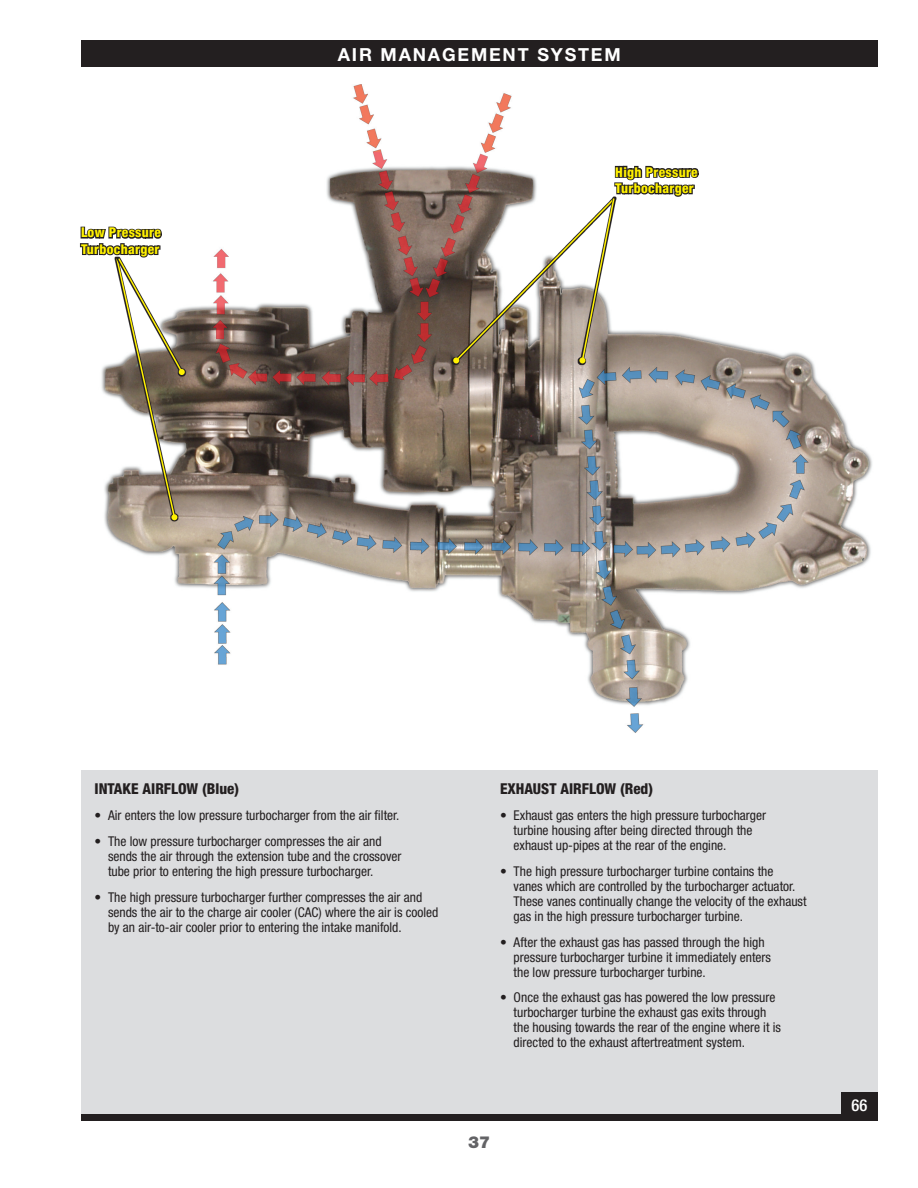
<style>
.page{position:relative;width:918px;height:1188px;background:#fff}
.page>*{position:absolute;margin:0;border:0;box-sizing:border-box;transform-origin:0 0}
.t1{font:700 18px "Helvetica Neue";letter-spacing:.1em;color:#fff}
.t2{font:900 16.5px "Helvetica Neue";color:#636366}
.t3{font:500 condensed 16.5px "Helvetica Neue";color:#fff}
.bullets_reg{font:800 condensed 15px "Helvetica Neue";color:#231f20}
.bullets_reg-2{font:condensed 13.5px/15px "Helvetica Neue";color:#231f20}
.t4{font:800 condensed 13.5px/16.5px "Helvetica Neue";letter-spacing:.025em;color:#fff101}
</style>
<div class="page">
<div style="left:81px;top:770px;width:797px;height:347px;background:#dcdddf"></div>
<div style="left:81px;top:40px;width:797px;height:28px;background:#231f20"></div>
<div style="left:81px;top:1114px;width:797px;height:6px;background:#231f20"></div>
<div style="left:841px;top:1093px;width:37px;height:23px;background:#231f20"></div>
<img style="left:104px;top:84px;width:768px;height:649px">
<svg style="left:451px;top:195px;width:167px;height:171px"></svg>
<svg style="left:453px;top:162px;width:247px;height:201px"></svg>
<svg style="left:185px;top:256px;width:3px;height:122px"></svg>
<svg style="left:79px;top:201px;width:106px;height:319px"></svg>
<p class="t4" style="left:81px;top:224px;width:81px">Low Pressure</p>
<p class="t4" style="left:81px;top:241px;width:80px">Turbocharger</p>
<p class="t1" style="left:338px;top:43px;width:13px">AIR</p>
<p class="t1" style="left:381px;top:43px;width:239px">MANAGEMENT SYSTEM</p>
<p class="t4" style="left:615px;top:163px;width:84px">High Pressure<br>Turbocharger</p>
<p class="bullets_reg" style="left:94px;top:780px;width:146px">INTAKE AIRFLOW (Blue)</p>
<p class="bullets_reg-2" style="left:94px;top:808px;width:306px">• Air enters the low pressure turbocharger from the air filter.</p>
<p class="bullets_reg-2" style="left:108px;top:834px;width:295px;text-indent:-14px">• The low pressure turbocharger compresses the air and sends the air through the extension tube and the crossover tube prior to entering the high pressure turbocharger.</p>
<p class="bullets_reg-2" style="left:108px;top:889px;width:332px;text-indent:-14px">• The high pressure turbocharger further compresses the air and sends the air to the charge air cooler (CAC) where the air is cooled by an air-to-air cooler prior to entering the intake manifold.</p>
<p class="bullets_reg" style="left:500px;top:780px;width:154px">EXHAUST AIRFLOW (Red)</p>
<p class="bullets_reg-2" style="left:514px;top:808px;width:254px;text-indent:-14px">• Exhaust gas enters the high pressure turbocharger turbine housing after being directed through the exhaust up-pipes at the rear of the engine.</p>
<p class="bullets_reg-2" style="left:514px;top:864px;width:294px;text-indent:-14px">• The high pressure turbocharger turbine contains the<br>vanes which are controlled by the turbocharger actuator.<br>These vanes continually change the velocity of the exhaust gas in the high pressure turbocharger turbine.</p>
<p class="bullets_reg-2" style="left:514px;top:934px;width:259px;text-indent:-14px">• After the exhaust gas has passed through the high pressure turbocharger turbine it immediately enters the low pressure turbocharger turbine.</p>
<p class="bullets_reg-2" style="left:514px;top:990px;width:269px;text-indent:-14px">• Once the exhaust gas has powered the low pressure turbocharger turbine the exhaust gas exits through the housing towards the rear of the engine where it is directed to the exhaust aftertreatment system.</p>
<p class="t2" style="left:468px;top:1132px;width:24px">37</p>
<p class="t3" style="left:851px;top:1095px;width:17px">66</p>
</div>
